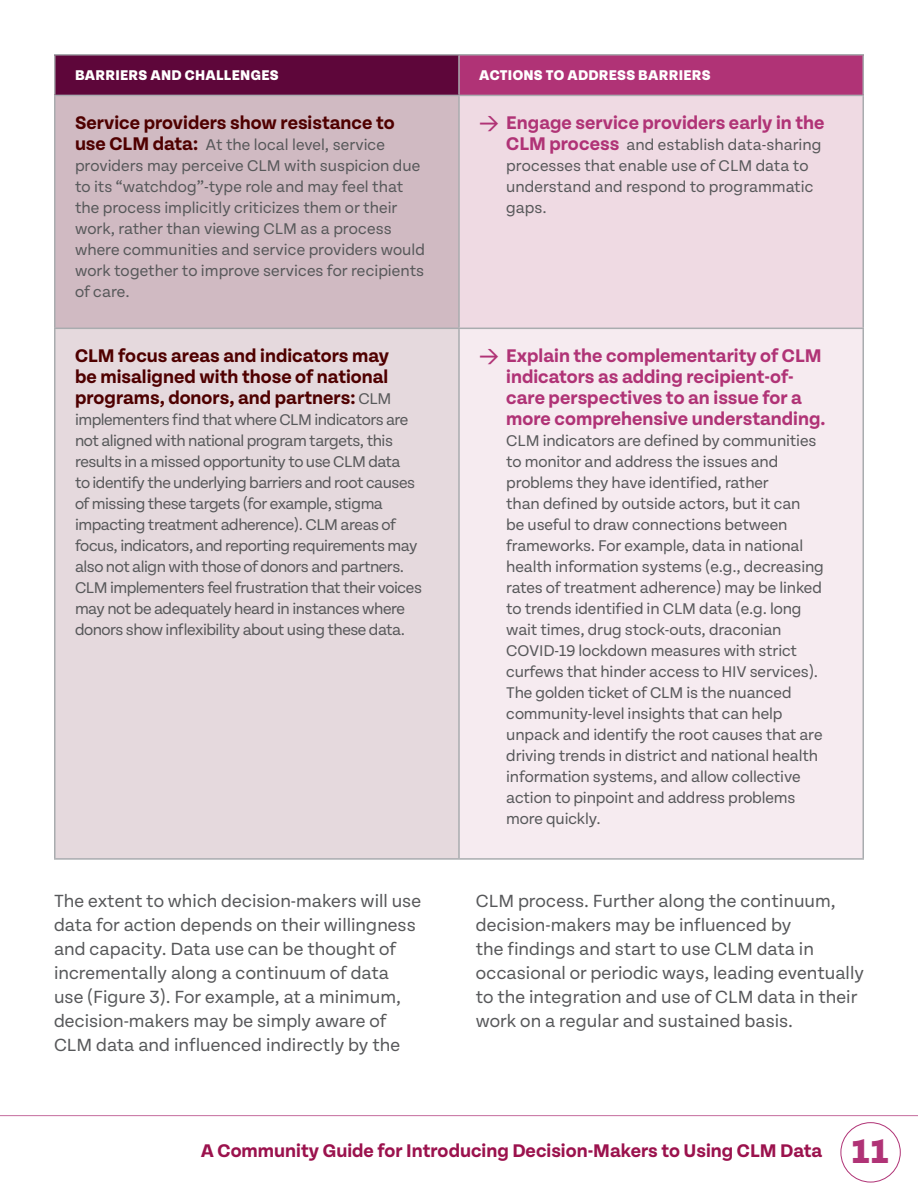
<style>
.page{position:relative;width:918px;height:1188px;background:#fff}
.page>*{position:absolute;margin:0;border:0;box-sizing:border-box;transform-origin:0 0}
.t1{font:700 19.5px/21px "Tenon";color:#b03376}
.t2{font:700 19.5px/21px "Tenon";color:#4f0000}
.t3{font:700 19.5px "Tenon";color:#9b124d}
.t4{font:18.75px/24px "Tenon";color:#57585a}
.t5{font:16.5px/21px "Tenon";letter-spacing:-.01em;color:#57585a}
.t6{font:16.5px/21px "Tenon";letter-spacing:-.03em;color:#57585a}
.t7{font:800 15px "Tenon";letter-spacing:.02em;color:#fff}
.s1{font-weight:700;font-size:19.5px;color:#4f0000}
.s2{font-family:"DIN";font-weight:500}
.s3{font-weight:700;font-size:19.5px;color:#b03376}
.s4{font-weight:400;font-size:16.5px;color:#57585a}
.s5{font-weight:800;font-size:36px;color:#b03376}
</style>
<div class="page">
<div style="left:841px;top:1122px;width:60px;height:60px;border:1px solid #b03376;border-radius:50%"></div>
<hr style="left:0;top:1115px;width:918px;height:1px;background:#c56c9e">
<div style="left:55px;top:55px;width:404px;height:40px;background:#5e063a"></div>
<div style="left:459px;top:55px;width:404px;height:40px;background:#b03376"></div>
<div style="left:55px;top:95px;width:404px;height:233px;background:#d0bac2"></div>
<div style="left:459px;top:95px;width:404px;height:233px;background:#efdae3"></div>
<div style="left:55px;top:328px;width:404px;height:531px;background:#e5d9dd"></div>
<div style="left:459px;top:328px;width:404px;height:531px;background:#f6ebf0"></div>
<hr style="left:54px;top:96px;width:2px;height:232px;background:#a9acaf">
<hr style="left:54px;top:54px;width:405px;height:2px;background:#a9acaf">
<hr style="left:54px;top:56px;width:2px;height:39px;background:#a9acaf">
<hr style="left:459px;top:54px;width:405px;height:2px;background:#a9acaf">
<hr style="left:458px;top:56px;width:2px;height:39px;background:#a9acaf">
<hr style="left:862px;top:56px;width:2px;height:39px;background:#a9acaf">
<hr style="left:458px;top:96px;width:2px;height:232px;background:#a9acaf">
<hr style="left:862px;top:96px;width:2px;height:232px;background:#a9acaf">
<hr style="left:54px;top:328px;width:405px;height:1px;background:#a9acaf">
<hr style="left:54px;top:329px;width:2px;height:529px;background:#a9acaf">
<hr style="left:54px;top:95px;width:405px;height:1px;background:#a9acaf">
<hr style="left:54px;top:858px;width:405px;height:2px;background:#a9acaf">
<hr style="left:459px;top:328px;width:405px;height:1px;background:#a9acaf">
<hr style="left:458px;top:329px;width:2px;height:529px;background:#a9acaf">
<hr style="left:862px;top:329px;width:2px;height:529px;background:#a9acaf">
<hr style="left:459px;top:95px;width:405px;height:1px;background:#a9acaf">
<hr style="left:459px;top:858px;width:405px;height:2px;background:#a9acaf">
<p class="t7" style="left:75px;top:67px;width:205px">BARRIERS AND CHALLENGES</p>
<p class="t7" style="left:479px;top:67px;width:233px">ACTIONS TO ADDRESS BARRIERS</p>
<p class="t2" style="left:75px;top:113px;width:321px">Service providers show resistance to</p>
<p class="t5" style="left:75px;top:135px;width:351px"><span class="s1">use CLM data:</span> At the local level, service providers may perceive CLM with suspicion due to its “watchdog”-type role and may feel that the process implicitly criticizes them or their work, rather than viewing CLM as a process where communities and service providers would work together to improve services for recipients of care.</p>
<p class="t1" style="left:479px;top:113px;width:347px"><span class="s2">&gt;</span> Engage service providers early in the</p>
<p class="t5" style="left:506px;top:135px;width:317px"><span class="s3">CLM process</span> and establish data-sharing processes that enable use of CLM data to understand and respond to programmatic gaps.</p>
<p class="t2" style="left:75px;top:346px;width:318px">CLM focus areas and indicators may be misaligned with those of national programs, donors, and partners: <span class="s4">CLM</span></p>
<p class="t6" style="left:75px;top:410px;width:348px">implementers find that where CLM indicators are not aligned with national program targets, this results in a missed opportunity to use CLM data<br>to identify the underlying barriers and root causes of missing these targets (for example, stigma impacting treatment adherence). CLM areas of focus, indicators, and reporting requirements may also not align with those of donors and partners.<br>CLM implementers feel frustration that their voices may not be adequately heard in instances where donors show inflexibility about using these data.</p>
<p class="t1" style="left:506px;top:346px;width:321px;text-indent:-27px"><span class="s2">&gt;</span> Explain the complementarity of CLM indicators as adding recipient-of&shy;care perspectives to an issue for a more comprehensive understanding.</p>
<p class="t5" style="left:506px;top:431px;width:319px">CLM indicators are defined by communities to monitor and address the issues and problems they have identified, rather<br>than defined by outside actors, but it can<br>be useful to draw connections between frameworks. For example, data in national health information systems (e.g., decreasing rates of treatment adherence) may be linked to trends identified in CLM data (e.g. long wait times, drug stock-outs, draconian COVID-19 lockdown measures with strict curfews that hinder access to HIV services).<br>The golden ticket of CLM is the nuanced community-level insights that can help unpack and identify the root causes that are driving trends in district and national health information systems, and allow collective action to pinpoint and address problems more quickly.</p>
<p class="t4" style="left:54px;top:889px;width:369px">The extent to which decision-makers will use data for action depends on their willingness and capacity. Data use can be thought of incrementally along a continuum of data use (Figure 3). For example, at a minimum, decision-makers may be simply aware of CLM data and influenced indirectly by the</p>
<p class="t4" style="left:476px;top:889px;width:390px">CLM process. Further along the continuum, decision-makers may be influenced by<br>the findings and start to use CLM data in occasional or periodic ways, leading eventually to the integration and use of CLM data in their work on a regular and sustained basis.</p>
<p class="t3" style="left:201px;top:1141px;width:689px">A Community Guide for Introducing Decision-Makers to Using CLM Data <span class="s5">11</span></p>
</div>
